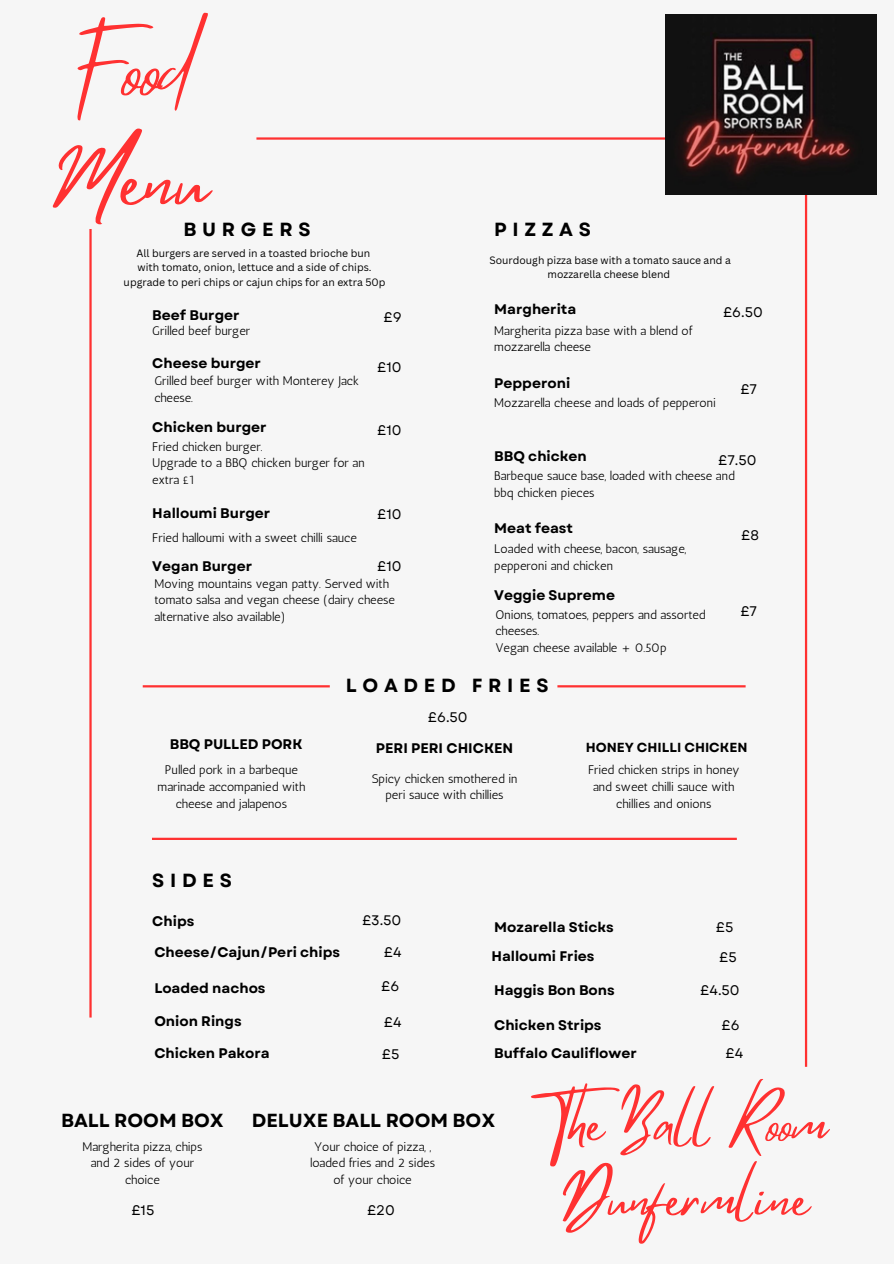
<style>
.page{position:relative;width:894px;height:1264px;background:#fff}
.page>*{position:absolute;margin:0;border:0;box-sizing:border-box;transform-origin:0 0}
.t1{font:79.35px/110.6px "Mistrully";color:#ff3131}
.t2{font:53.7px/75px "Mistrully";color:#ff3131;text-align:center}
.t3{font:700 19.05px "Garet";letter-spacing:.3em;color:#000}
.t4{font:700 18.9px "Garet";color:#000}
.t5{font:700 13.95px "Garet";color:#000}
.t6{font:13.95px "Garet";color:#000}
.t7{font:700 13.2px "Garet";color:#000}
.t8{font:12.45px/16.6px "Antic";color:#000}
.t9{font:10.35px/14.5px "Canva Sans";color:#000;text-align:center}
</style>
<div class="page">
<div style="left:0;top:0;width:893px;height:1263px;background:#f6f6f6"></div>
<hr style="left:256px;top:137px;width:549px;height:3px;background:#ff3131">
<hr style="left:89px;top:229px;width:3px;height:788px;background:#ff3131">
<hr style="left:143px;top:685px;width:187px;height:2px;background:#ff3131">
<hr style="left:557px;top:685px;width:188px;height:2px;background:#ff3131">
<hr style="left:152px;top:837px;width:584px;height:3px;background:#ff3131">
<hr style="left:804px;top:137px;width:3px;height:929px;background:#ff3131">
<img style="left:665px;top:14px;width:211px;height:180px">
<h1 class="t1" style="left:55px;top:15px;width:155px">Food<br>Menu</h1>
<p class="t9" style="left:124px;top:245px;width:263px">All burgers are served in a toasted brioche bun<br>with tomato, onion, lettuce and a side of chips. upgrade to peri chips or cajun chips for an extra 50p</p>
<p class="t9" style="left:489px;top:253px;width:243px;line-height:13.8px">Sourdough pizza base with a tomato sauce and a mozzarella cheese blend</p>
<h3 class="t3" style="left:183px;top:215px;width:129px">BURGERS</h3>
<h3 class="t3" style="left:494px;top:215px;width:98px">PIZZAS</h3>
<p class="t5" style="left:494px;top:299px;width:83px">Margherita</p>
<p class="t6" style="left:722px;top:302px;width:41px">£6.50</p>
<p class="t5" style="left:152px;top:305px;width:89px">Beef Burger</p>
<p class="t6" style="left:383px;top:307px;width:20px">£9</p>
<p class="t8" style="left:152px;top:322px;width:99px">Grilled beef burger</p>
<p class="t8" style="left:494px;top:322px;width:200px">Margherita pizza base with a blend of mozzarella cheese</p>
<p class="t8" style="left:154px;top:372px;width:206px">Grilled beef burger with Monterey Jack cheese.</p>
<p class="t8" style="left:494px;top:395px;width:223px">Mozzarella cheese and loads of pepperoni</p>
<p class="t8" style="left:152px;top:438px;width:214px">Fried chicken burger.<br>Upgrade to a BBQ chicken burger for an extra £1</p>
<p class="t5" style="left:152px;top:353px;width:110px">Cheese burger</p>
<p class="t6" style="left:377px;top:357px;width:26px">£10</p>
<p class="t5" style="left:494px;top:373px;width:77px">Pepperoni</p>
<p class="t6" style="left:740px;top:379px;width:18px">£7</p>
<p class="t5" style="left:152px;top:417px;width:116px">Chicken burger</p>
<p class="t6" style="left:377px;top:420px;width:26px">£10</p>
<p class="t5" style="left:494px;top:445px;width:94px">BBQ chicken</p>
<p class="t6" style="left:718px;top:449px;width:40px">£7.50</p>
<p class="t8" style="left:494px;top:467px;width:242px">Barbeque sauce base, loaded with cheese and bbq chicken pieces</p>
<p class="t5" style="left:152px;top:502px;width:119px">Halloumi Burger</p>
<p class="t8" style="left:152px;top:530px;width:206px">Fried halloumi with a sweet chilli sauce</p>
<p class="t5" style="left:152px;top:556px;width:101px">Vegan Burger</p>
<p class="t6" style="left:377px;top:504px;width:26px">£10</p>
<p class="t6" style="left:377px;top:556px;width:26px">£10</p>
<p class="t8" style="left:154px;top:575px;width:242px">Moving mountains vegan patty. Served with tomato salsa and vegan cheese (dairy cheese alternative also available)</p>
<p class="t5" style="left:494px;top:518px;width:80px">Meat feast</p>
<p class="t8" style="left:494px;top:540px;width:193px">Loaded with cheese, bacon, sausage, pepperoni and chicken</p>
<p class="t5" style="left:494px;top:585px;width:122px">Veggie Supreme</p>
<p class="t8" style="left:495px;top:606px;width:212px">Onions, tomatoes, peppers and assorted cheeses.<br>Vegan cheese available + 0.50p</p>
<h3 class="t3" style="left:346px;top:671px;width:204px">LOADED FRIES</h3>
<p class="t6" style="left:428px;top:706px;width:41px">£6.50</p>
<p class="t6" style="left:741px;top:524px;width:19px">£8</p>
<p class="t6" style="left:740px;top:600px;width:18px">£7</p>
<p class="t5" style="left:170px;top:733px;width:134px">BBQ PULLED PORK</p>
<p class="t5" style="left:376px;top:737px;width:139px">PERI PERI CHICKEN</p>
<p class="t7" style="left:585px;top:738px;width:163px">HONEY CHILLI CHICKEN</p>
<p class="t8" style="left:157px;top:761px;width:149px;text-align:center">Pulled pork in a barbeque marinade accompanied with cheese and jalapenos</p>
<p class="t8" style="left:371px;top:770px;width:147px;text-align:center">Spicy chicken smothered in peri sauce with chillies</p>
<h3 class="t3" style="left:152px;top:866px;width:81px">SIDES</h3>
<p class="t8" style="left:588px;top:761px;width:153px;text-align:center">Fried chicken strips in honey and sweet chilli sauce with chillies and onions</p>
<p class="t5" style="left:152px;top:910px;width:44px">Chips</p>
<p class="t5" style="left:494px;top:916px;width:121px">Mozarella Sticks</p>
<p class="t6" style="left:362px;top:909px;width:41px;rotate:1deg">£3.50</p>
<p class="t6" style="left:715px;top:916px;width:19px">£5</p>
<p class="t5" style="left:154px;top:942px;width:187px">Cheese/Cajun/Peri chips</p>
<p class="t5" style="left:491px;top:946px;width:105px">Halloumi Fries</p>
<p class="t5" style="left:154px;top:978px;width:113px">Loaded nachos</p>
<p class="t5" style="left:494px;top:979px;width:122px">Haggis Bon Bons</p>
<p class="t5" style="left:154px;top:1011px;width:89px">Onion Rings</p>
<p class="t5" style="left:494px;top:1015px;width:109px">Chicken Strips</p>
<p class="t6" style="left:384px;top:942px;width:19px">£4</p>
<p class="t6" style="left:719px;top:947px;width:19px">£5</p>
<p class="t6" style="left:381px;top:976px;width:20px">£6</p>
<p class="t6" style="left:700px;top:979px;width:41px">£4.50</p>
<p class="t6" style="left:384px;top:1012px;width:19px">£4</p>
<p class="t6" style="left:721px;top:1015px;width:20px">£6</p>
<p class="t5" style="left:154px;top:1042px;width:117px">Chicken Pakora</p>
<p class="t6" style="left:381px;top:1044px;width:19px">£5</p>
<p class="t5" style="left:494px;top:1043px;width:144px">Buffalo Cauliflower</p>
<p class="t6" style="left:725px;top:1043px;width:19px">£4</p>
<h3 class="t4" style="left:61px;top:1106px;width:164px">BALL ROOM BOX</h3>
<p class="t8" style="left:82px;top:1137px;width:121px;text-align:center">Margherita pizza, chips and 2 sides of your choice</p>
<p class="t6" style="left:131px;top:1200px;width:24px">£15</p>
<h3 class="t4" style="left:252px;top:1106px;width:245px">DELUXE BALL ROOM BOX</h3>
<p class="t8" style="left:310px;top:1137px;width:126px;text-align:center">Your choice of pizza, , loaded fries and 2 sides of your choice</p>
<p class="t6" style="left:367px;top:1200px;width:29px">£20</p>
<h2 class="t2" style="left:543px;top:1086px;width:285px">The Ball Room<br>Dunfermline</h2>
</div>
